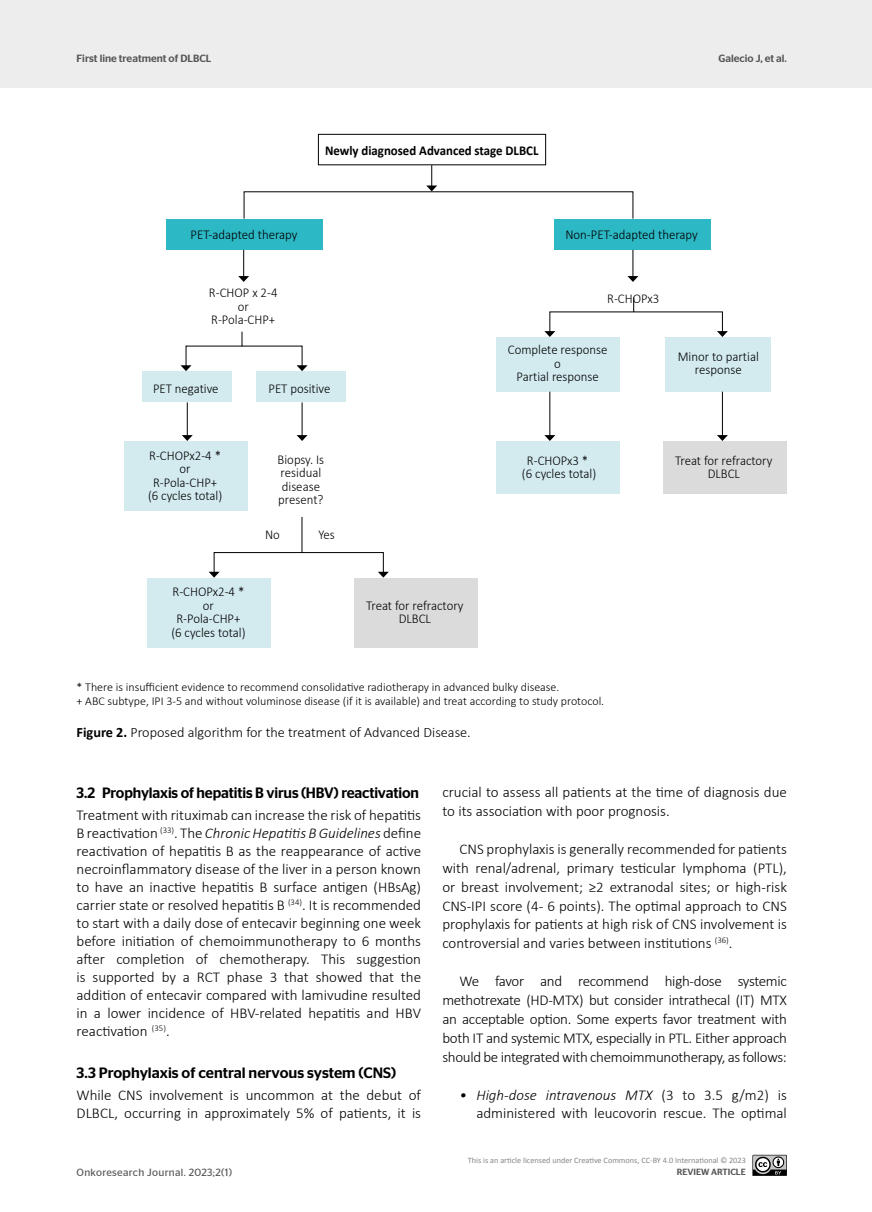
<style>
.page{position:relative;width:872px;height:1212px;background:#fff}
.page>*{position:absolute;margin:0;border:0;box-sizing:border-box;transform-origin:0 0}
.t1{font:300 15px/18px "Calibri";color:#000;text-align:justify}
.t2{font:500 15px "Stag Sans";letter-spacing:-.01em;color:#000}
.t3{font:300 14.25px "Calibri";color:#000}
.t4{font:300 13.5px/13.5px "Calibri";color:#000;text-align:center;scale:.95 1}
.t5{font:700 13.5px "Calibri";color:#000;scale:.95 1}
.t6{font:300 12px/13.5px "Calibri";color:#000}
.t7{font:500 10.5px "Stag Sans";color:#575756}
.t8{font:10.5px "Stag Sans";letter-spacing:.03em;color:#575756}
.t9{font:500 9px "Stag Sans";color:#575756}
.t10{font:8.25px "Calibri";color:#878787}
.s1{font-weight:700}
.s2{font-style:italic}
</style>
<div class="page">
<div style="left:0;top:0;width:872px;height:88px;background:#ededed"></div>
<svg style="left:752px;top:1155px;width:35px;height:21px"></svg>
<div style="left:665px;top:337px;width:106px;height:54px;background:#d3ebef"></div>
<div style="left:496px;top:337px;width:124px;height:54px;background:#d3ebef"></div>
<div style="left:124px;top:441px;width:124px;height:69px;background:#d3ebef"></div>
<div style="left:147px;top:578px;width:124px;height:69px;background:#d3ebef"></div>
<div style="left:353px;top:578px;width:124px;height:69px;background:#dbdbdb"></div>
<div style="left:496px;top:441px;width:124px;height:52px;background:#d3ebef"></div>
<div style="left:662px;top:441px;width:124px;height:52px;background:#dbdbdb"></div>
<div style="left:143px;top:371px;width:89px;height:31px;background:#d3ebef"></div>
<div style="left:256px;top:371px;width:89px;height:31px;background:#d3ebef"></div>
<div style="left:554px;top:219px;width:157px;height:30px;background:#2db8c5"></div>
<div style="left:166px;top:219px;width:156px;height:30px;background:#2db8c5"></div>
<div style="left:318px;top:134px;width:228px;height:31px;border:1px solid #000"></div>
<svg style="left:426px;top:165px;width:11px;height:26px"></svg>
<svg style="left:627px;top:250px;width:11px;height:32px"></svg>
<svg style="left:238px;top:250px;width:11px;height:32px"></svg>
<hr style="left:187px;top:402px;width:1px;height:34px;background:#000">
<svg style="left:182px;top:435px;width:11px;height:6px"></svg>
<hr style="left:302px;top:402px;width:1px;height:34px;background:#000">
<svg style="left:296px;top:435px;width:11px;height:6px"></svg>
<hr style="left:549px;top:392px;width:1px;height:44px;background:#000">
<svg style="left:544px;top:435px;width:11px;height:6px"></svg>
<hr style="left:722px;top:392px;width:1px;height:44px;background:#000">
<svg style="left:717px;top:435px;width:11px;height:6px"></svg>
<svg style="left:180px;top:331px;width:127px;height:40px"></svg>
<svg style="left:544px;top:297px;width:184px;height:40px"></svg>
<svg style="left:209px;top:517px;width:180px;height:61px"></svg>
<p class="t7" style="left:77px;top:52px;width:136px">First line treatment of DLBCL</p>
<p class="t7" style="left:718px;top:52px;width:70px">Galecio J, et al.</p>
<p class="t5" style="left:325px;top:141px;width:226px">Newly diagnosed Advanced stage DLBCL</p>
<p class="t4" style="left:191px;top:228px;width:114px">PET-adapted therapy</p>
<p class="t4" style="left:565px;top:228px;width:141px">Non-PET-adapted therapy</p>
<p class="t4" style="left:209px;top:286px;width:74px">R-CHOP x 2-4 or<br>R-Pola-CHP+</p>
<p class="t4" style="left:607px;top:291px;width:56px">R-CHOPx3</p>
<p class="t4" style="left:153px;top:382px;width:70px">PET negative</p>
<p class="t4" style="left:268px;top:382px;width:67px">PET positive</p>
<p class="t4" style="left:508px;top:343px;width:106px">Complete response o<br>Partial response</p>
<p class="t4" style="left:678px;top:350px;width:87px">Minor to partial response</p>
<p class="t4" style="left:148px;top:448px;width:80px">R-CHOPx2-4 * or<br>R-Pola-CHP+ (6 cycles total)</p>
<p class="t4" style="left:171px;top:585px;width:80px">R-CHOPx2-4 * or<br>R-Pola-CHP+ (6 cycles total)</p>
<p class="t4" style="left:278px;top:452px;width:51px;text-align:left">Biopsy. Is residual disease present?</p>
<p class="t4" style="left:265px;top:528px;width:17px">No</p>
<p class="t4" style="left:318px;top:528px;width:19px">Yes</p>
<p class="t4" style="left:366px;top:598px;width:104px">Treat for refractory<br>DLBCL</p>
<p class="t4" style="left:522px;top:453px;width:80px">R-CHOPx3 * (6 cycles total)</p>
<p class="t4" style="left:675px;top:453px;width:104px">Treat for refractory<br>DLBCL</p>
<p class="t6" style="left:77px;top:680px;width:529px">* There is insufficient evidence to recommend consolidative radiotherapy in advanced bulky disease.<br>+ ABC subtype, IPI 3-5 and without voluminose disease (if it is available) and treat according to study protocol.</p>
<p class="t3" style="left:77px;top:723px;width:396px"><span class="s1">Figure 2.</span> Proposed algorithm for the treatment of Advanced Disease.</p>
<p class="t2" style="left:77px;top:784px;width:344px">3.2 Prophylaxis of hepatitis B virus (HBV) reactivation</p>
<p class="t1" style="left:77px;top:806px;width:346px">Treatment with rituximab can increase the risk of hepatitis B reactivation <sup>(33)</sup>. The <span class="s2">Chronic Hepatitis B Guidelines</span> define reactivation of hepatitis B as the reappearance of active necroinflammatory disease of the liver in a person known to have an inactive hepatitis B surface antigen (HBsAg) carrier state or resolved hepatitis B <sup>(34)</sup>. It is recommended to start with a daily dose of entecavir beginning one week before initiation of chemoimmunotherapy to 6 months after completion of chemotherapy. This suggestion is supported by a RCT phase 3 that showed that the addition of entecavir compared with lamivudine resulted in a lower incidence of HBV-related hepatitis and HBV reactivation <sup>(35)</sup>.</p>
<p class="t2" style="left:77px;top:1064px;width:321px">3.3 Prophylaxis of central nervous system (CNS)</p>
<p class="t1" style="left:77px;top:1086px;width:346px">While CNS involvement is uncommon at the debut of<br>DLBCL, occurring in approximately 5% of patients, it is</p>
<p class="t1" style="left:442px;top:782px;width:346px;line-height:18.9px">crucial to assess all patients at the time of diagnosis due to its association with poor prognosis.</p>
<p class="t1" style="left:442px;top:839px;width:346px;line-height:18.9px;text-indent:17px">CNS prophylaxis is generally recommended for patients with renal/adrenal, primary testicular lymphoma (PTL), or breast involvement; ≥2 extranodal sites; or high-risk CNS-IPI score (4- 6 points). The optimal approach to CNS prophylaxis for patients at high risk of CNS involvement is controversial and varies between institutions <sup>(36)</sup>.</p>
<p class="t1" style="left:442px;top:971px;width:346px;line-height:18.9px;text-indent:17px">We favor and recommend high-dose systemic methotrexate (HD-MTX) but consider intrathecal (IT) MTX an acceptable option. Some experts favor treatment with both IT and systemic MTX, especially in PTL. Either approach should be integrated with chemoimmunotherapy, as follows:</p>
<p class="t1" style="left:459px;top:1085px;width:329px;line-height:18.9px;text-align:right"><span class="s2">• High-dose intravenous MTX</span> (3 to 3.5 g/m2) is administered with leucovorin rescue. The optimal</p>
<p class="t10" style="left:468px;top:1155px;width:279px">This is an article licensed under Creative Commons, CC-BY 4.0 International © 2023</p>
<p class="t8" style="left:77px;top:1166px;width:157px">Onkoresearch Journal. 2023;2(1)</p>
<p class="t9" style="left:676px;top:1167px;width:71px">REVIEW ARTICLE</p>
</div>
